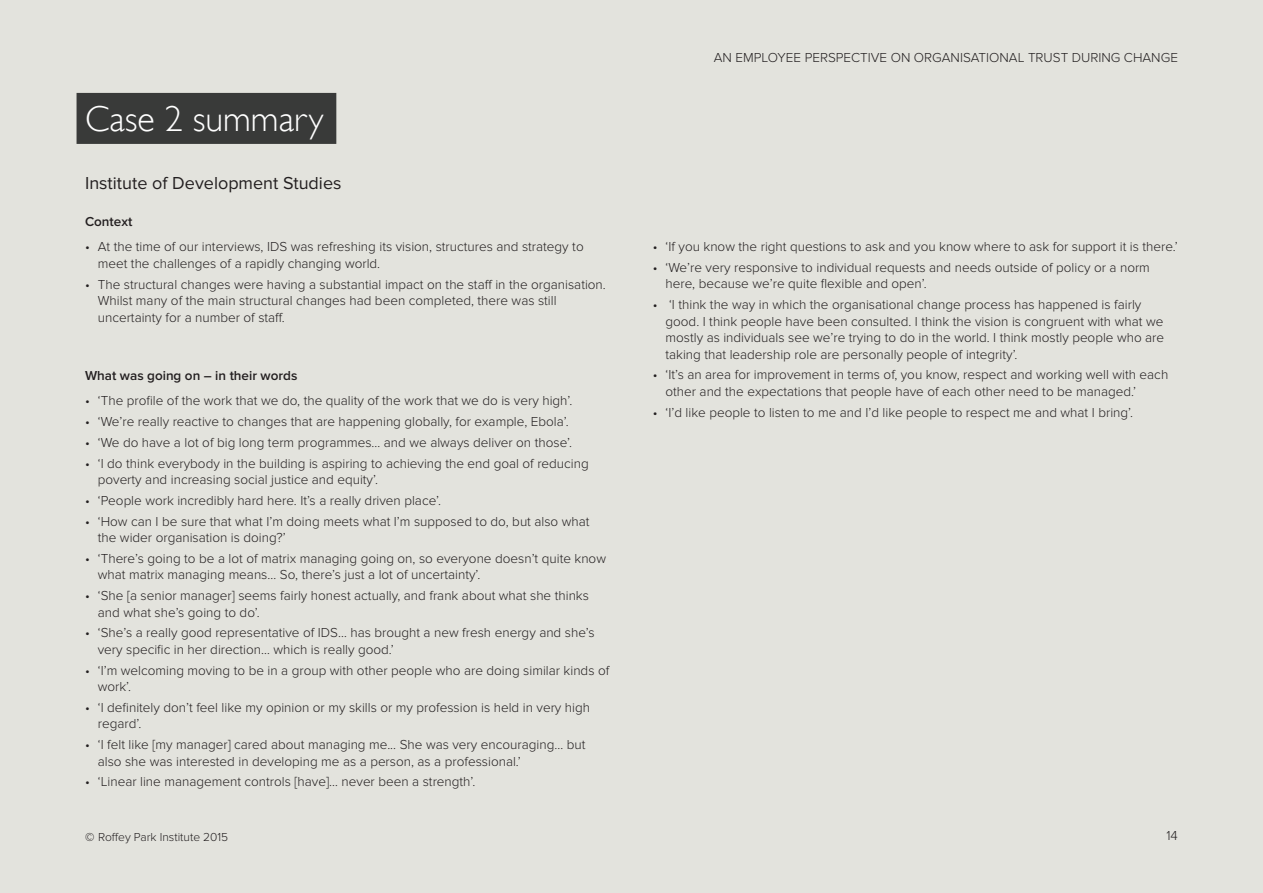
<style>
.page{position:relative;width:1263px;height:893px;background:#e3e3dd}
.page>*{position:absolute;margin:0;border:0;box-sizing:border-box;transform-origin:0 0}
.Page_Heading{font:300 36px "Gill Sans";color:#fff}
.Subheadings{font:18px "Proxima Nova";color:#231f20}
.Table_header{font:300 13.5px/16.5px "Proxima Nova";color:#231f20}
.Subsubheading{font:600 13.5px "Proxima Nova";color:#231f20}
.Table_header-2{font:300 12px "Proxima Nova";color:#231f20}
.s1{font-weight:600}
</style>
<div class="page">
<div style="left:77px;top:93px;width:259px;height:51px;background:#393a39"></div>
<p class="Page_Heading" style="left:85px;top:98px;width:240px">Case 2 summary</p>
<p class="Subheadings" style="left:85px;top:172px;width:258px">Institute of Development Studies</p>
<p class="Subsubheading" style="left:85px;top:214px;width:49px">Context</p>
<p class="Table_header" style="left:98px;top:239px;width:487px;text-indent:-13px">• At the time of our interviews, IDS was refreshing its vision, structures and strategy to meet the challenges of a rapidly changing world.</p>
<p class="Table_header" style="left:98px;top:276px;width:510px;text-indent:-13px">• The structural changes were having a substantial impact on the staff in the organisation.<br>Whilst many of the main structural changes had been completed, there was still uncertainty for a number of staff.</p>
<p class="Subsubheading" style="left:85px;top:368px;width:214px">What was going on – in their words</p>
<p class="Table_header" style="left:85px;top:393px;width:489px">• ‘The profile of the work that we do, the quality of the work that we do is very high’.</p>
<p class="Table_header" style="left:85px;top:413px;width:485px">• ‘We’re really reactive to changes that are happening globally, for example, Ebola’.</p>
<p class="Table_header" style="left:85px;top:434px;width:489px">• ‘We do have a lot of big long term programmes… and we always deliver on those’.</p>
<p class="Table_header" style="left:98px;top:455px;width:492px;text-indent:-13px">• ‘I do think everybody in the building is aspiring to achieving the end goal of reducing poverty and increasing social justice and equity’.</p>
<p class="Table_header" style="left:85px;top:492px;width:358px">• ‘People work incredibly hard here. It’s a really driven place’.</p>
<p class="Table_header" style="left:98px;top:513px;width:493px;text-indent:-13px">• ‘How can I be sure that what I’m doing meets what I’m supposed to do, but also what the wider organisation is doing?’</p>
<p class="Table_header" style="left:98px;top:550px;width:510px;text-indent:-13px">• ‘There’s going to be a lot of matrix managing going on, so everyone doesn’t quite know what matrix managing means… So, there’s just a lot of uncertainty’.</p>
<p class="Table_header" style="left:98px;top:587px;width:493px;text-indent:-13px">• ‘She [a senior manager] seems fairly honest actually, and frank about what she thinks and what she’s going to do’.</p>
<p class="Table_header" style="left:98px;top:625px;width:498px;text-indent:-13px">• ‘She’s a really good representative of IDS… has brought a new fresh energy and she’s very specific in her direction… which is really good.’</p>
<p class="Table_header" style="left:98px;top:662px;width:513px;text-indent:-13px">• ‘I’m welcoming moving to be in a group with other people who are doing similar kinds of work’.</p>
<p class="Table_header" style="left:98px;top:699px;width:494px;text-indent:-13px">• ‘I definitely don’t feel like my opinion or my skills or my profession is held in very high regard’.</p>
<p class="Table_header" style="left:98px;top:736px;width:489px;text-indent:-13px">• ‘I felt like [my manager] cared about managing me... She was very encouraging… but also she was interested in developing me as a person, as a professional.’</p>
<p class="Table_header" style="left:85px;top:774px;width:392px">• ‘Linear line management controls [have]… never been a strength’.</p>
<p class="Table_header" style="left:714px;top:49px;width:466px">AN EMPLOYEE PERSPECTIVE ON ORGANISATIONAL TRUST DURING CHANGE</p>
<p class="Table_header" style="left:653px;top:238px;width:527px">• ‘If you know the right questions to ask and you know where to ask for support it is there.’</p>
<p class="Table_header" style="left:665px;top:259px;width:486px;text-indent:-13px">• ‘We’re very responsive to individual requests and needs outside of policy or a norm here, because we’re quite flexible and open’.</p>
<p class="Table_header" style="left:665px;top:296px;width:500px;text-indent:-13px">• ‘I think the way in which the organisational change process has happened is fairly good. I think people have been consulted. I think the vision is congruent with what we mostly as individuals see we’re trying to do in the world. I think mostly people who are taking that leadership role are personally people of integrity’.</p>
<p class="Table_header" style="left:665px;top:367px;width:504px;text-indent:-13px">• ‘It’s an area for improvement in terms of, you know, respect and working well with each other and the expectations that people have of each other need to be managed.’</p>
<p class="Table_header" style="left:653px;top:404px;width:482px">• ‘I’d like people to listen to me and I’d like people to respect me and what I bring’.</p>
<p class="Table_header-2" style="left:85px;top:830px;width:145px"><span class="s1">©</span> Roffey Park Institute 2015</p>
<p class="Table_header" style="left:1166px;top:828px;width:13px">14</p>
</div>
